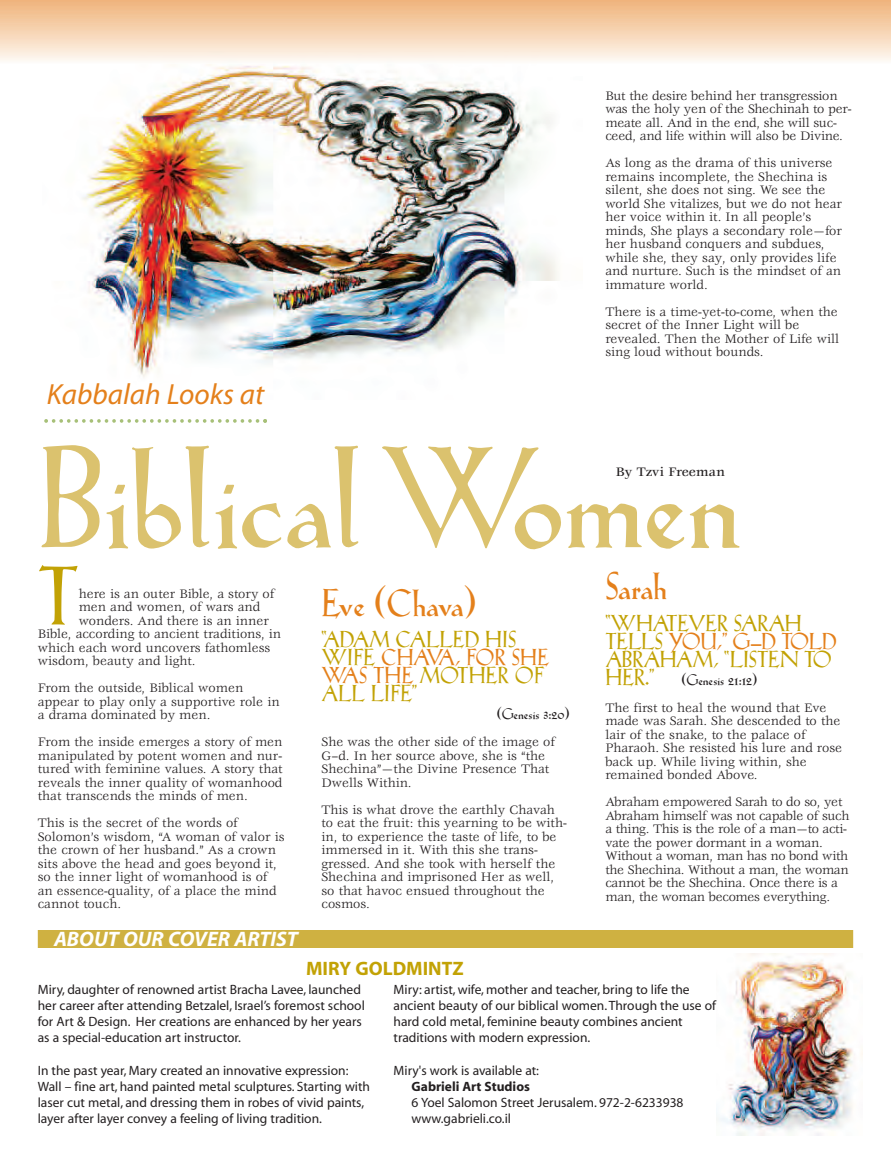
<style>
.page{position:relative;width:891px;height:1161px;background:#fff}
.page>*{position:absolute;margin:0;border:0;box-sizing:border-box;transform-origin:0 0}
.t1{font:141px "Eva Antiqua Hv SG";letter-spacing:-.025em;color:#dbc26e}
.t2{font:81.3px "Eva Antiqua Hv SG";color:#c2a205}
.t3{font:37.5px "Eva Antiqua Hv SG";letter-spacing:-.03em;color:#e4801b}
.t4{font:italic 29.25px "Myriad";color:#e4801b}
.t5{font:22.5px/18px "Eva Antiqua Hv SG";letter-spacing:-.01em;color:#c2a205}
.t6{font:italic 700 21px "Myriad";color:#fff}
.t7{font:700 19.5px "Myriad";color:#c2a205}
.t8{font:15px "Eva Antiqua Hv SG";letter-spacing:-.015em;color:#231f20}
.t9{font:13.5px/13.5px "Veljovic";color:#231f20}
.t10{font:13.5px/16px "Myriad";color:#231f20}
.t11{font:13.5px/13.5px "Veljovic";letter-spacing:-.02em;color:#231f20}
.t12{font:700 13.5px "Myriad";color:#231f20}
.t13{font:500 13.5px "Veljovic";color:#231f20}
.s1{color:#e4801b}
.s2{font-size:22.5px;color:#c2a205}
</style>
<div class="page">
<img style="left:82px;top:64px;width:476px;height:314px">
<div style="left:38px;top:930px;width:815px;height:18px;background:#cfb141"></div>
<svg style="left:44px;top:419px;width:223px;height:4px"></svg>
<hr style="left:0;top:0;width:891px;height:2px;background:#eda25d">
<hr style="left:0;top:2px;width:891px;height:2px;background:#eda562">
<hr style="left:0;top:4px;width:891px;height:2px;background:#eea766">
<hr style="left:0;top:6px;width:891px;height:2px;background:#f0ab6b">
<hr style="left:0;top:8px;width:891px;height:2px;background:#f0ae6f">
<hr style="left:0;top:10px;width:891px;height:2px;background:#f0b074">
<hr style="left:0;top:12px;width:891px;height:2px;background:#f1b276">
<hr style="left:0;top:14px;width:891px;height:2px;background:#f1b57c">
<hr style="left:0;top:16px;width:891px;height:2px;background:#f2b880">
<hr style="left:0;top:18px;width:891px;height:2px;background:#f2ba85">
<hr style="left:0;top:20px;width:891px;height:2px;background:#f3bd89">
<hr style="left:0;top:22px;width:891px;height:2px;background:#f4c18f">
<hr style="left:0;top:24px;width:891px;height:2px;background:#f4c292">
<hr style="left:0;top:26px;width:891px;height:2px;background:#f5c697">
<hr style="left:0;top:28px;width:891px;height:2px;background:#f5c79b">
<hr style="left:0;top:30px;width:891px;height:2px;background:#f6cba1">
<hr style="left:0;top:32px;width:891px;height:2px;background:#f6cea5">
<hr style="left:0;top:34px;width:891px;height:2px;background:#f8d1ab">
<hr style="left:0;top:36px;width:891px;height:2px;background:#f8d3af">
<hr style="left:0;top:38px;width:891px;height:2px;background:#f8d5b4">
<hr style="left:0;top:39px;width:891px;height:2px;background:#f9d8b8">
<hr style="left:0;top:41px;width:891px;height:2px;background:#f9dabc">
<hr style="left:0;top:43px;width:891px;height:2px;background:#f9ddc1">
<hr style="left:0;top:45px;width:891px;height:2px;background:#fae0c6">
<hr style="left:0;top:47px;width:891px;height:2px;background:#fae3cc">
<hr style="left:0;top:49px;width:891px;height:2px;background:#fbe7d2">
<hr style="left:0;top:51px;width:891px;height:2px;background:#fbead8">
<hr style="left:0;top:53px;width:891px;height:2px;background:#fceedd">
<hr style="left:0;top:55px;width:891px;height:2px;background:#fcf0e4">
<hr style="left:0;top:57px;width:891px;height:2px;background:#fcf3e9">
<hr style="left:0;top:58px;width:891px;height:2px;background:#fdf6ed">
<hr style="left:0;top:60px;width:891px;height:2px;background:#fdf8f2">
<hr style="left:0;top:61px;width:891px;height:2px;background:#fdfaf6">
<hr style="left:0;top:62px;width:891px;height:1px;background:#fefdfa">
<hr style="left:0;top:63px;width:891px;height:1px;background:#fefdfb">
<img style="left:719px;top:953px;width:143px;height:183px">
<h3 class="t4" style="left:47px;top:383px;width:219px">Kabbalah Looks at</h3>
<p class="t9" style="left:605px;top:90px;width:248px">But the desire behind her transgression was the holy yen of the Shechinah to per&shy;meate all. And in the end, she will suc&shy;ceed, and life within will also be Divine.</p>
<p class="t9" style="left:605px;top:157px;width:238px">As long as the drama of this universe remains incomplete, the Shechina is silent, she does not sing. We see the world She vitalizes, but we do not hear her voice within it. In all people’s minds, She plays a secondary role—for her husband conquers and subdues, while she, they say, only provides life and nurture. Such is the mindset of an immature world.</p>
<p class="t9" style="left:605px;top:306px;width:235px">There is a time-yet-to-come, when the secret of the Inner Light will be revealed. Then the Mother of Life will sing loud without bounds.</p>
<h1 class="t1" style="left:39px;top:416px;width:705px">BiblicalWomen</h1>
<p class="t13" style="left:616px;top:467px;width:111px">By Tzvi Freeman</p>
<h2 class="t2" style="left:38px;top:549px;width:43px">T</h2>
<p class="t9" style="left:79px;top:588px;width:197px">here is an outer Bible, a story of</p>
<p class="t9" style="left:79px;top:601px;width:183px">men and women, of wars and</p>
<p class="t9" style="left:79px;top:615px;width:192px">wonders. And there is an inner</p>
<p class="t9" style="left:38px;top:628px;width:245px">Bible, according to ancient traditions, in</p>
<p class="t9" style="left:38px;top:642px;width:234px">which each word uncovers fathomless</p>
<p class="t9" style="left:38px;top:655px;width:159px">wisdom, beauty and light.</p>
<p class="t9" style="left:38px;top:682px;width:243px">From the outside, Biblical women appear to play only a supportive role in a drama dominated by men.</p>
<p class="t9" style="left:38px;top:736px;width:246px;text-align:justify">From the inside emerges a story of men manipulated by potent women and nur&shy;tured with feminine values. A story that reveals the inner quality of womanhood that transcends the minds of men.</p>
<p class="t9" style="left:38px;top:817px;width:248px">This is the secret of the words of Solomon’s wisdom, “A woman of valor is the crown of her husband.” As a crown sits above the head and goes beyond it, so the inner light of womanhood is of an essence-quality, of a place the mind cannot touch.</p>
<h3 class="t6" style="left:54px;top:931px;width:245px">ABOUT OUR COVER ARTIST</h3>
<h3 class="t3" style="left:322px;top:581px;width:156px">Eve (Chava)</h3>
<h3 class="t5" style="left:322px;top:630px;width:229px">“ADAM CALLED HIS<br>WIFE <span class="s1">CHAVA, FOR SHE<br>WAS THE</span> MOTHER OF<br>ALL LIFE”</h3>
<p class="t8" style="left:497px;top:705px;width:74px">(Genesis 3:20)</p>
<p class="t9" style="left:322px;top:736px;width:235px">She was the other side of the image of<br>G–d. In her source above, she is “the<br>Shechina”—the Divine Presence That<br>Dwells Within.</p>
<p class="t9" style="left:322px;top:804px;width:247px">This is what drove the earthly Chavah to eat the fruit: this yearning to be with&shy;in, to experience the taste of life, to be immersed in it. With this she trans&shy;gressed. And she took with herself the Shechina and imprisoned Her as well, so that havoc ensued throughout the cosmos.</p>
<h3 class="t7" style="left:306px;top:961px;width:159px">MIRY GOLDMINTZ</h3>
<h3 class="t3" style="left:605px;top:564px;width:63px">Sarah</h3>
<h3 class="t5" style="left:605px;top:614px;width:233px">“WHATEVER SARAH<br>TELLS <span class="s1">YOU,” G–D TOLD<br></span>ABRAHAM, “LISTEN TO</h3>
<p class="t8" style="left:605px;top:671px;width:153px"><span class="s2">HER.”</span> (Genesis 21:12)</p>
<p class="t9" style="left:605px;top:702px;width:238px">The first to heal the wound that Eve made was Sarah. She descended to the lair of the snake, to the palace of Pharaoh. She resisted his lure and rose back up. While living within, she remained bonded Above.</p>
<p class="t11" style="left:605px;top:796px;width:246px">Abraham empowered Sarah to do so, yet Abraham himself was not capable of such a thing. This is the role of a man—to acti&shy;vate the power dormant in a woman.<br>Without a woman, man has no bond with the Shechina. Without a man, the woman cannot be the Shechina. Once there is a man, the woman becomes everything.</p>
<p class="t10" style="left:38px;top:983px;width:329px">Miry, daughter of renowned artist Bracha Lavee, launched her career after attending Betzalel, Israel’s foremost school for Art &amp; Design. Her creations are enhanced by her years as a special-education art instructor.</p>
<p class="t10" style="left:38px;top:1063px;width:334px">In the past year, Mary created an innovative expression:<br>Wall – fine art, hand painted metal sculptures. Starting with laser cut metal, and dressing them in robes of vivid paints, layer after layer convey a feeling of living tradition.</p>
<p class="t10" style="left:394px;top:983px;width:324px">Miry: artist, wife, mother and teacher, bring to life the ancient beauty of our biblical women. Through the use of hard cold metal, feminine beauty combines ancient traditions with modern expression.</p>
<p class="t10" style="left:394px;top:1063px;width:147px">Miry's work is available at:</p>
<p class="t12" style="left:412px;top:1081px;width:120px">Gabrieli Art Studios</p>
<p class="t10" style="left:412px;top:1095px;width:273px">6 Yoel Salomon Street Jerusalem. 972-2-6233938 www.gabrieli.co.il</p>
</div>
